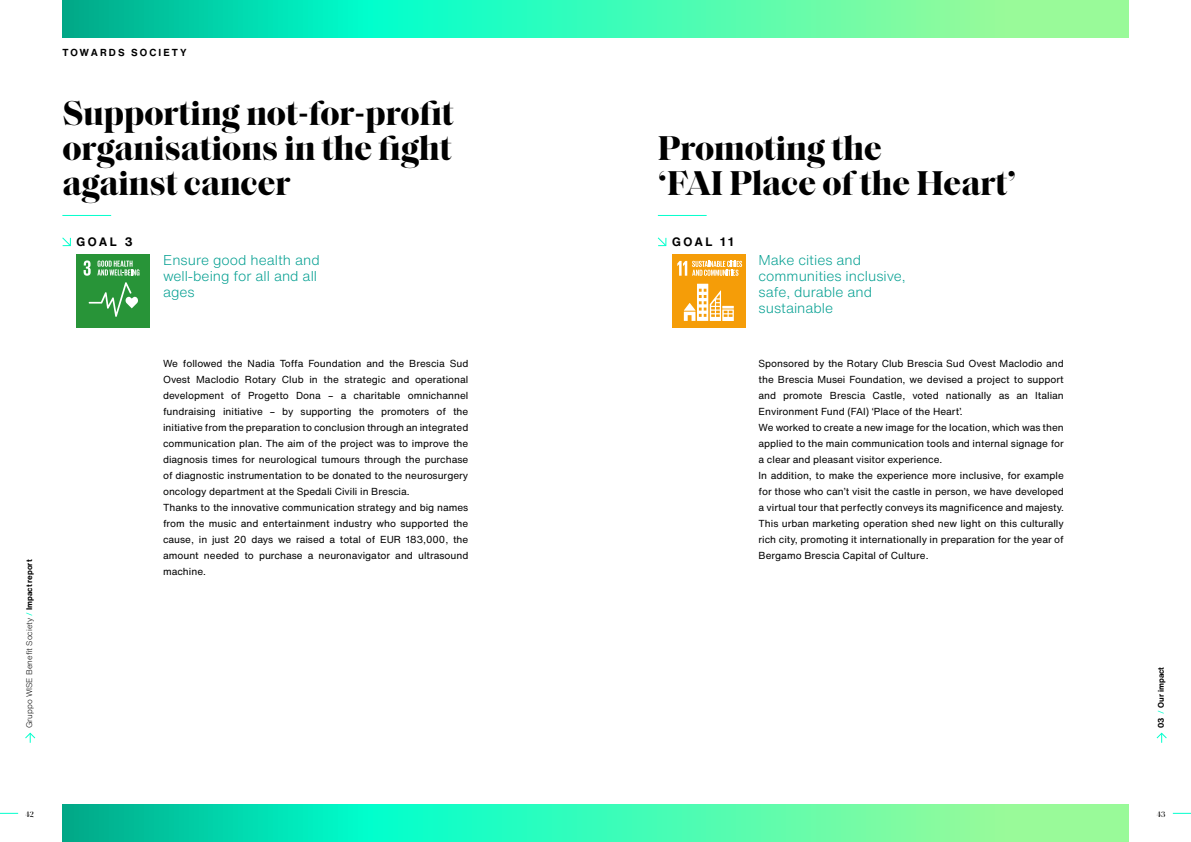
<style>
.page{position:relative;width:1191px;height:842px;background:#fff}
.page>*{position:absolute;margin:0;border:0;box-sizing:border-box;transform-origin:0 0}
.t1{font:700 35px/35px "Saol Display";color:#000;text-align:justify}
.t2{font:300 14px/16px "Helvetica Now Text";color:#009e90}
.t3{font:700 12px "Helvetica Now Text";letter-spacing:.2em;color:#000}
.t4{font:10px/16px "Helvetica Now Text";color:#000}
.t5{font:700 10px "Helvetica Now Text";letter-spacing:.21em;color:#000}
.t6{font:300 8px "Helvetica Now Text";color:#000}
.t7{font:700 8px "Helvetica Now Text";color:#000}
.t8{font:500 8px "Saol Display";color:#000}
.s1{font-weight:400;color:#00ffcd}
.s2{font-weight:700}
</style>
<div class="page">
<svg style="left:0;top:813px;width:18px;height:1px"></svg>
<svg style="left:1172px;top:813px;width:19px;height:1px"></svg>
<svg style="left:25px;top:733px;width:11px;height:10px"></svg>
<svg style="left:1156px;top:733px;width:11px;height:10px"></svg>
<svg style="left:62px;top:0;width:1066px;height:37px;background:#3ff0ad"></svg>
<svg style="left:62px;top:805px;width:1066px;height:37px;background:#3ff0ad"></svg>
<hr style="left:62px;top:215px;width:49px;height:1px;background:#00ffcd">
<svg style="left:657px;top:237px;width:9px;height:9px"></svg>
<hr style="left:658px;top:215px;width:48px;height:1px;background:#00ffcd">
<svg style="left:62px;top:237px;width:9px;height:9px"></svg>
<div style="left:77px;top:254px;width:73px;height:74px;background:#289438"></div>
<svg style="left:84px;top:260px;width:7px;height:16px"></svg>
<svg style="left:89px;top:282px;width:49px;height:35px"></svg>
<svg style="left:97px;top:261px;width:42px;height:15px"></svg>
<div style="left:672px;top:255px;width:73px;height:73px;background:#f59d08"></div>
<svg style="left:684px;top:284px;width:50px;height:37px"></svg>
<svg style="left:677px;top:261px;width:65px;height:15px"></svg>
<p class="t5" style="left:62px;top:45px;width:126px">TOWARDS SOCIETY</p>
<h1 class="t1" style="left:62px;top:93px;width:393px">Supporting not-for-profit organisations in the fight against cancer</h1>
<p class="t3" style="left:77px;top:233px;width:58px">GOAL 3</p>
<h1 class="t1" style="left:658px;top:128px;width:360px">Promoting the<br>‘FAI Place of the Heart’</h1>
<p class="t3" style="left:672px;top:233px;width:63px">GOAL 11</p>
<p class="t6" style="left:23px;top:728px;width:170px;rotate:-90deg">Gruppo WISE Benefit Society <span class="s1">/</span> <span class="s2">Impact report</span></p>
<h2 class="t2" style="left:163px;top:252px;width:158px">Ensure good health and well-being for all and all ages</h2>
<h2 class="t2" style="left:758px;top:252px;width:149px">Make cities and communities inclusive, safe, durable and sustainable</h2>
<p class="t4" style="left:163px;top:355px;width:307px">We followed the Nadia Toffa Foundation and the Brescia Sud Ovest Maclodio Rotary Club in the strategic and operational development of Progetto Dona – a charitable omnichannel fundraising initiative – by supporting the promoters of the initiative from the preparation to conclusion through an integrated communication plan. The aim of the project was to improve the diagnosis times for neurological tumours through the purchase of diagnostic instrumentation to be donated to the neurosurgery oncology department at the Spedali Civili in Brescia.<br>Thanks to the innovative communication strategy and big names from the music and entertainment industry who supported the cause, in just 20 days we raised a total of EUR 183,000, the amount needed to purchase a neuronavigator and ultrasound machine.</p>
<p class="t4" style="left:758px;top:355px;width:307px">Sponsored by the Rotary Club Brescia Sud Ovest Maclodio and the Brescia Musei Foundation, we devised a project to support and promote Brescia Castle, voted nationally as an Italian Environment Fund (FAI) ‘Place of the Heart’.<br>We worked to create a new image for the location, which was then applied to the main communication tools and internal signage for a clear and pleasant visitor experience.<br>In addition, to make the experience more inclusive, for example for those who can’t visit the castle in person, we have developed a virtual tour that perfectly conveys its magnificence and majesty.<br>This urban marketing operation shed new light on this culturally rich city, promoting it internationally in preparation for the year of Bergamo Brescia Capital of Culture.</p>
<p class="t7" style="left:1154px;top:728px;width:63px;rotate:-90deg">03 <span class="s1">/</span> Our impact</p>
<p class="t8" style="left:26px;top:808px;width:10px">42</p>
<p class="t8" style="left:1156px;top:808px;width:10px">43</p>
</div>
